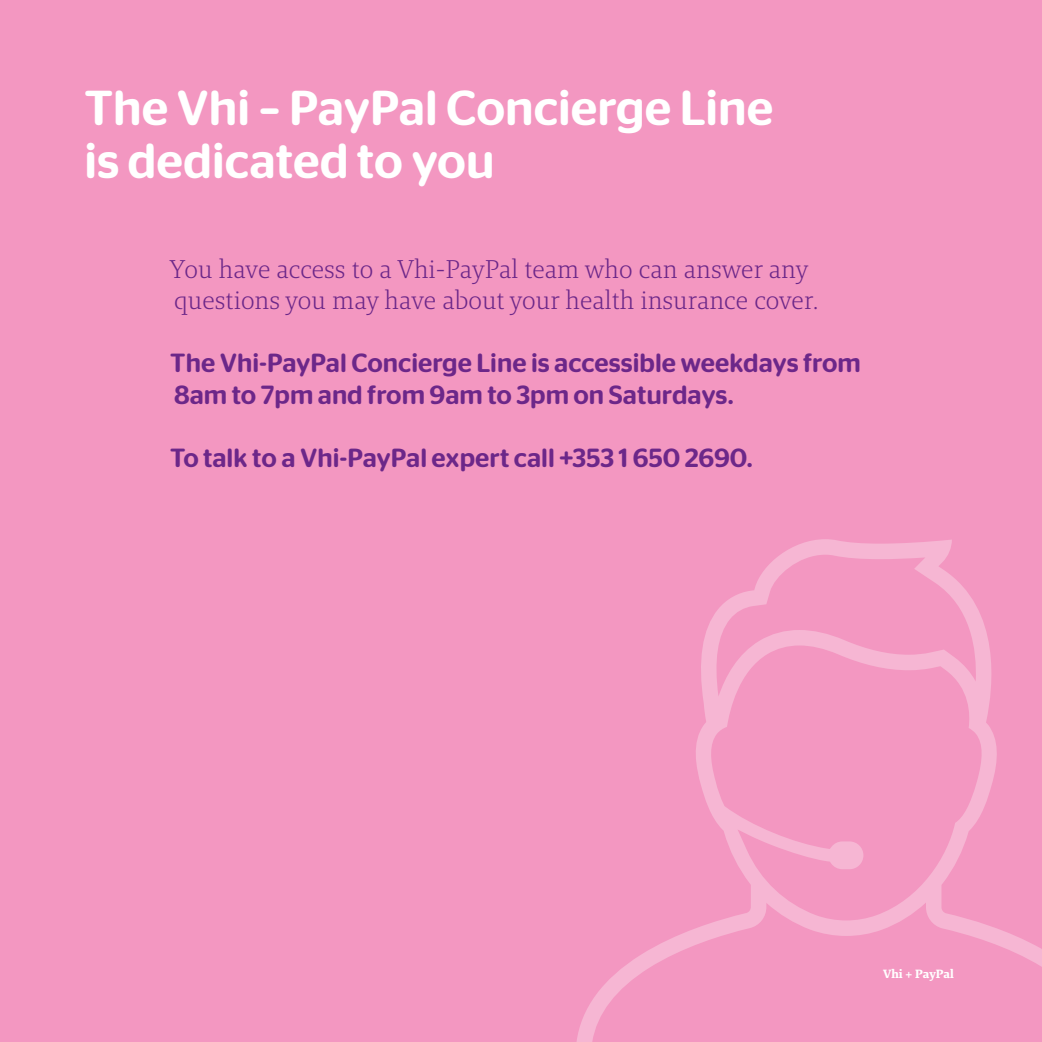
<style>
.page{position:relative;width:1042px;height:1042px;background:#f397c1}
.page>*{position:absolute;margin:0;border:0;box-sizing:border-box;transform-origin:0 0}
.t1{font:500 49px/52.5px "Stag Sans Round";color:#fff}
.t2{font:500 26.25px/31.5px "Stag Sans Round";color:#6c2789}
.t3{font:26.25px/31.5px "Brando Light LF";color:#6c2789}
.t4{font:12.25px "Brando Bold LF";color:#fff}
</style>
<div class="page">
<svg style="left:576px;top:539px;width:466px;height:503px"></svg>
<h1 class="t1" style="left:84px;top:82px;width:690px">The Vhi – PayPal Concierge Line is dedicated to you</h1>
<p class="t3" style="left:170px;top:252px;width:650px">You have access to a Vhi-PayPal team who can answer any questions you may have about your health insurance cover.</p>
<p class="t2" style="left:170px;top:347px;width:692px">The Vhi-PayPal Concierge Line is accessible weekdays from<br>8am to 7pm and from 9am to 3pm on Saturdays.</p>
<p class="t2" style="left:170px;top:441px;width:584px">To talk to a Vhi-PayPal expert call +353 1 650 2690.</p>
<p class="t4" style="left:883px;top:965px;width:72px">Vhi + PayPal</p>
</div>
